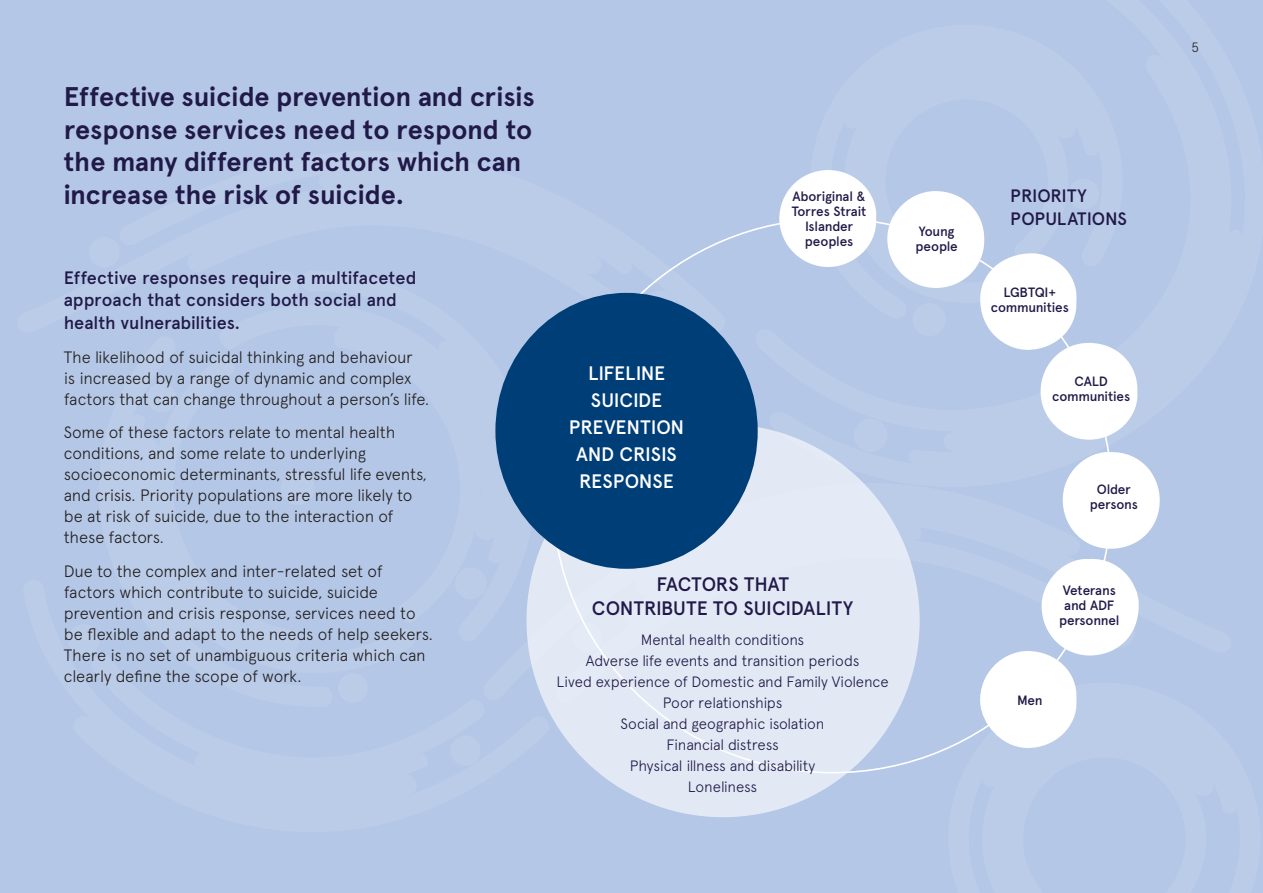
<style>
.page{position:relative;width:1263px;height:893px;background:#b4c7e6}
.page>*{position:absolute;margin:0;border:0;box-sizing:border-box;transform-origin:0 0}
.t1{font:700 27px/32.4px "Apercu";color:#211948}
.t2{font:500 19.5px/27px "Apercu";letter-spacing:-.005em;color:#fff;text-align:center}
.t3{font:500 19.5px/24px "Apercu";letter-spacing:-.005em;color:#211948;text-align:center}
.t4{font:500 18px/22.5px "Apercu";letter-spacing:-.005em;color:#211948}
.t5{font:300 16.5px/21px "Apercu";letter-spacing:-.015em;color:#231f20}
.t6{font:300 15px "Apercu";letter-spacing:-.015em;color:#211948}
.t7{font:500 13.5px/15px "Apercu";letter-spacing:-.015em;color:#211948;text-align:center}
.t8{font:300 13.5px "Apercu";color:#231f20}
</style>
<div class="page">
<div style="left:455px;top:567px;width:32px;height:32px;background:#bbcce8;border-radius:50%"></div>
<div style="left:450px;top:736px;width:30px;height:30px;background:#bbcce8;border-radius:50%"></div>
<div style="left:338px;top:673px;width:30px;height:30px;background:#bbcce8;border-radius:50%"></div>
<div style="left:281px;top:471px;width:34px;height:34px;background:#bbcce8;border-radius:50%"></div>
<div style="left:68px;top:624px;width:31px;height:32px;background:#bbcce8;border-radius:50%"></div>
<div style="left:147px;top:383px;width:29px;height:29px;background:#bbcce8;border-radius:50%"></div>
<div style="left:269px;top:271px;width:30px;height:30px;background:#bbcce8;border-radius:50%"></div>
<div style="left:89px;top:237px;width:31px;height:31px;background:#bbcce8;border-radius:50%"></div>
<svg style="left:644px;top:290px;width:32px;height:13px"></svg>
<div style="left:854px;top:419px;width:33px;height:33px;background:#bbcce8;border-radius:50%"></div>
<div style="left:526px;top:424px;width:394px;height:393px;background:#e2e9f5;border-radius:50%"></div>
<svg style="left:1062px;top:450px;width:98px;height:99px"></svg>
<svg style="left:779px;top:170px;width:359px;height:270px"></svg>
<svg style="left:978px;top:557px;width:161px;height:191px"></svg>
<div style="left:495px;top:293px;width:263px;height:276px;background:#003e78;border-radius:50%"></div>
<p class="t1" style="left:64px;top:81px;width:472px">Effective suicide prevention and crisis response services need to respond to the many different factors which can increase the risk of suicide.</p>
<p class="t4" style="left:64px;top:266px;width:354px">Effective responses require a multifaceted approach that considers both social and health vulnerabilities.</p>
<p class="t5" style="left:64px;top:346px;width:367px">The likelihood of suicidal thinking and behaviour<br>is increased by a range of dynamic and complex factors that can change throughout a person’s life.</p>
<p class="t5" style="left:64px;top:422px;width:365px">Some of these factors relate to mental health conditions, and some relate to underlying socioeconomic determinants, stressful life events, and crisis. Priority populations are more likely to be at risk of suicide, due to the interaction of these factors.</p>
<p class="t5" style="left:64px;top:561px;width:371px">Due to the complex and inter-related set of factors which contribute to suicide, suicide prevention and crisis response, services need to be flexible and adapt to the needs of help seekers.<br>There is no set of unambiguous criteria which can clearly define the scope of work.</p>
<p class="t2" style="left:588px;top:360px;width:79px">LIFELINE</p>
<p class="t2" style="left:569px;top:387px;width:117px">SUICIDE<br>PREVENTION<br>AND CRISIS<br>RESPONSE</p>
<p class="t7" style="left:792px;top:188px;width:76px">Aboriginal &amp;<br>Torres Strait<br>Islander peoples</p>
<p class="t3" style="left:592px;top:572px;width:263px">FACTORS THAT<br>CONTRIBUTE TO SUICIDALITY</p>
<p class="t6" style="left:641px;top:630px;width:165px">Mental health conditions</p>
<p class="t6" style="left:586px;top:651px;width:275px">Adverse life events and transition periods</p>
<p class="t6" style="left:556px;top:672px;width:334px">Lived experience of Domestic and Family Violence</p>
<p class="t6" style="left:663px;top:693px;width:121px">Poor relationships</p>
<p class="t6" style="left:621px;top:714px;width:205px">Social and geographic isolation</p>
<p class="t6" style="left:666px;top:735px;width:114px">Financial distress</p>
<p class="t6" style="left:630px;top:756px;width:187px">Physical illness and disability</p>
<p class="t6" style="left:688px;top:777px;width:71px">Loneliness</p>
<p class="t7" style="left:915px;top:224px;width:44px;text-align:left">Young people</p>
<p class="t4" style="left:1010px;top:185px;width:118px">PRIORITY<br>POPULATIONS</p>
<p class="t7" style="left:991px;top:284px;width:80px">LGBTQI+ communities</p>
<p class="t7" style="left:1052px;top:374px;width:80px">CALD communities</p>
<p class="t7" style="left:1090px;top:481px;width:49px">Older persons</p>
<p class="t7" style="left:1059px;top:583px;width:62px">Veterans and ADF personnel</p>
<p class="t7" style="left:1017px;top:692px;width:27px">Men</p>
<p class="t8" style="left:1191px;top:39px;width:9px">5</p>
</div>
